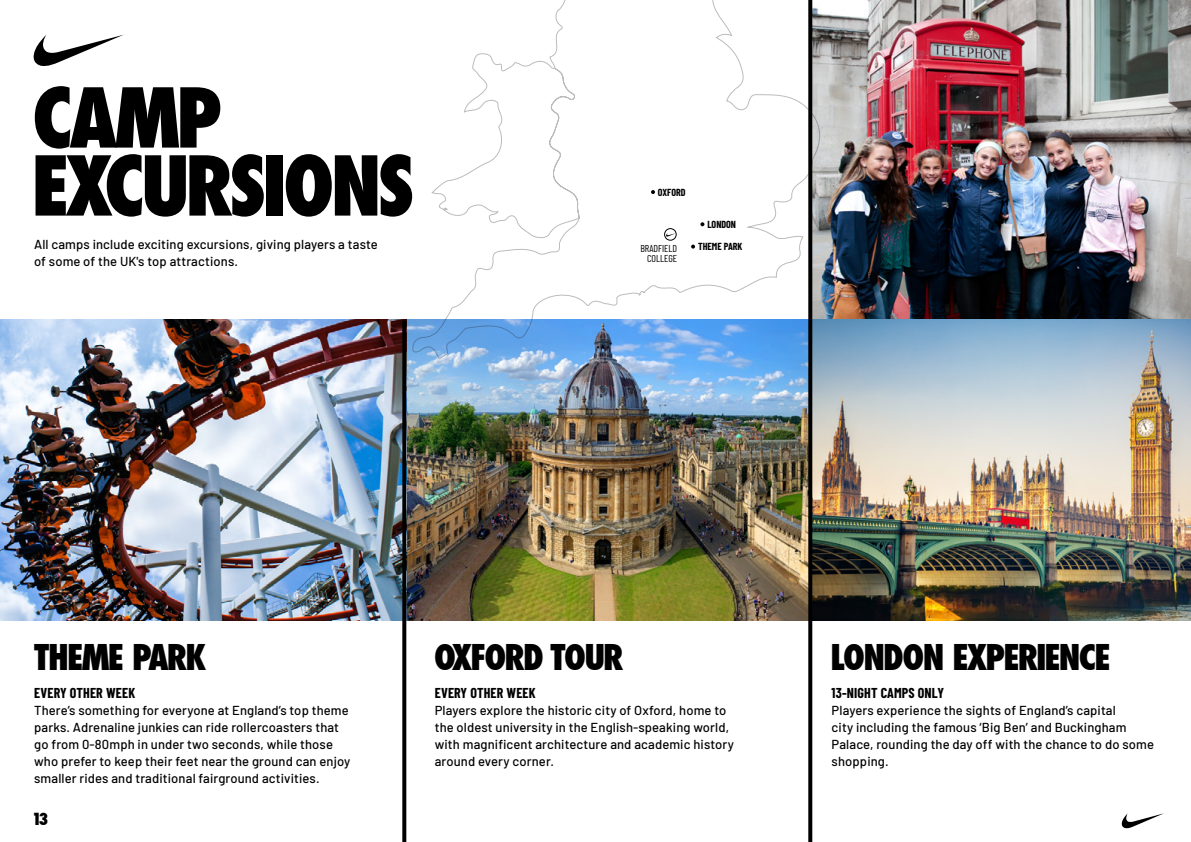
<style>
.page{position:relative;width:1191px;height:842px;background:#fff}
.page>*{position:absolute;margin:0;border:0;box-sizing:border-box;transform-origin:0 0}
.t1{font:800 condensed 80px/68px "Nike Futura ND";color:#000}
.t2{font:800 condensed 34px "Nike Futura ND";color:#000}
.t3{font:800 condensed 16px "Nike Futura ND";color:#000}
.t4{font:700 14px "Barlow Condensed";letter-spacing:.01em;color:#000}
.t5{font:500 13px/17px "Barlow";letter-spacing:.01em;color:#000}
.t6{font:700 10px "Barlow Condensed";color:#000}
.t7{font:10px/10px "Barlow Condensed";color:#000;text-align:right}
</style>
<div class="page">
<svg style="left:1121px;top:813px;width:43px;height:16px"></svg>
<img style="left:823px;top:0;width:368px;height:319px">
<img style="left:406px;top:319px;width:785px;height:302px">
<img style="left:0;top:319px;width:406px;height:302px">
<svg style="left:808px;top:359px;width:4px;height:483px;background:#0f0f0e"></svg>
<svg style="left:402px;top:321px;width:4px;height:521px;background:#0d0e0f"></svg>
<svg style="left:33px;top:34px;width:91px;height:32px"></svg>
<svg style="left:411px;top:0;width:412px;height:359px"></svg>
<svg style="left:700px;top:222px;width:4px;height:4px"></svg>
<svg style="left:691px;top:245px;width:4px;height:4px"></svg>
<svg style="left:651px;top:190px;width:4px;height:4px"></svg>
<div style="left:664px;top:228px;width:12px;height:12px;border:1px solid #020203;border-radius:50%"></div>
<svg style="left:666px;top:233px;width:9px;height:4px"></svg>
<h1 class="t1" style="left:34px;top:84px;width:381px">CAMP<br>EXCURSIONS</h1>
<p class="t5" style="left:34px;top:235px;width:345px">All camps include exciting excursions, giving players a taste of some of the UK's top attractions.</p>
<p class="t7" style="left:640px;top:242px;width:38px">BRADFIELD<br>COLLEGE</p>
<p class="t6" style="left:658px;top:185px;width:29px">OXFORD</p>
<p class="t6" style="left:707px;top:217px;width:30px">LONDON</p>
<p class="t6" style="left:698px;top:239px;width:46px">THEME PARK</p>
<h2 class="t2" style="left:34px;top:637px;width:173px">THEME PARK</h2>
<h2 class="t2" style="left:435px;top:637px;width:189px">OXFORD TOUR</h2>
<h2 class="t2" style="left:831px;top:637px;width:280px">LONDON EXPERIENCE</h2>
<p class="t4" style="left:34px;top:683px;width:102px">EVERY OTHER WEEK</p>
<p class="t5" style="left:34px;top:701px;width:318px">There’s something for everyone at England’s top theme parks. Adrenaline junkies can ride rollercoasters that go from 0-80mph in under two seconds, while those who prefer to keep their feet near the ground can enjoy smaller rides and traditional fairground activities.</p>
<p class="t3" style="left:34px;top:809px;width:15px">13</p>
<p class="t4" style="left:435px;top:683px;width:102px">EVERY OTHER WEEK</p>
<p class="t5" style="left:435px;top:701px;width:301px">Players explore the historic city of Oxford, home to the oldest university in the English-speaking world, with magnificent architecture and academic history around every corner.</p>
<p class="t4" style="left:831px;top:683px;width:114px">13-NIGHT CAMPS ONLY</p>
<p class="t5" style="left:831px;top:701px;width:324px">Players experience the sights of England’s capital<br>city including the famous ‘Big Ben’ and Buckingham Palace, rounding the day off with the chance to do some shopping.</p>
</div>
